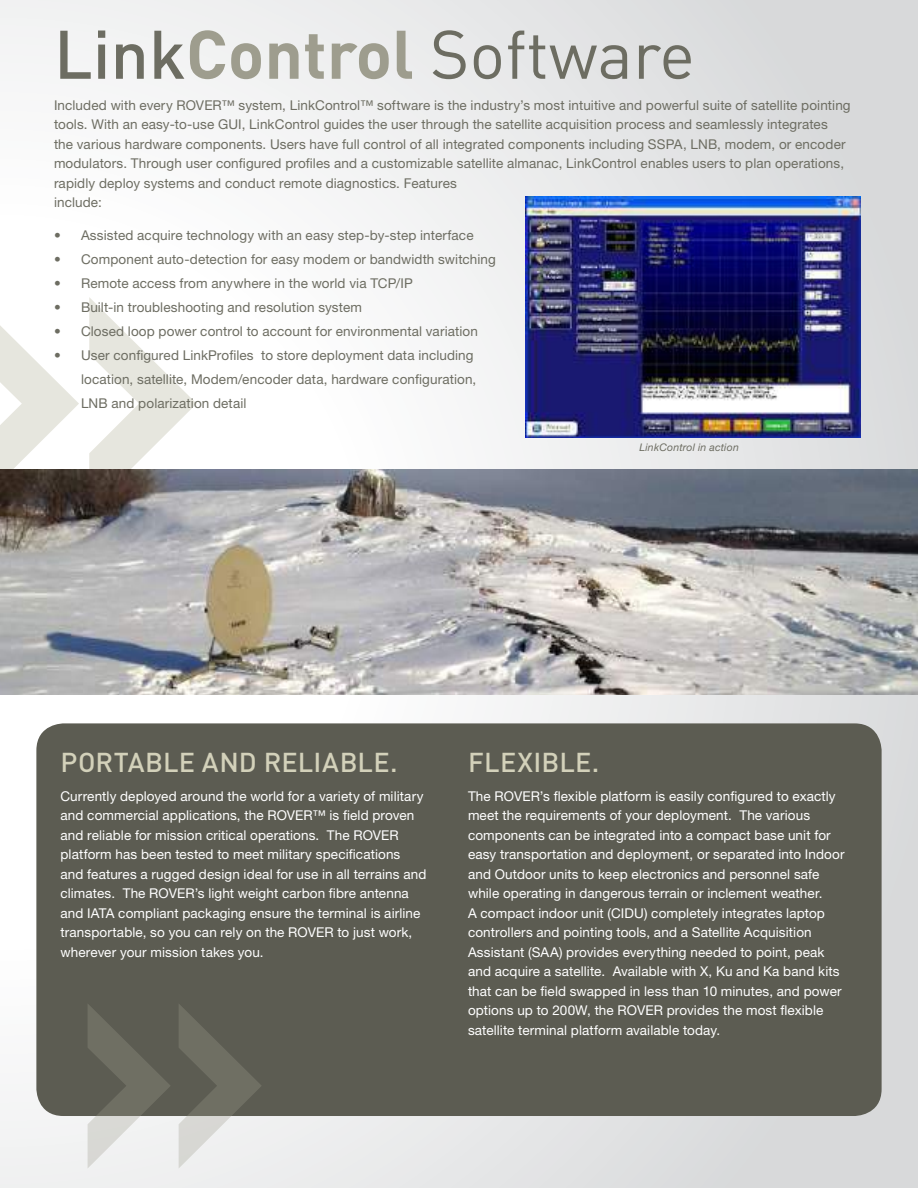
<style>
.page{position:relative;width:918px;height:1188px;background:#fff}
.page>*{position:absolute;margin:0;border:0;box-sizing:border-box;transform-origin:0 0}
.t1{font:500 465px "DINOT";color:#c2c0ac}
.t2{font:500 360px "DINOT";color:#9e9d8e}
.t3{font:67.5px "DINOT";color:#6d6d62}
.t4{font:500 27px "DINOT";letter-spacing:.01em;color:#d3d1ba}
.t5{font:13.5px/19.5px "Helvetica Neue LT";letter-spacing:.01em;color:#fff}
.t6{font:13.5px/19.5px "Helvetica Neue LT";letter-spacing:.01em;color:#6d6d62}
.t7{font:italic 10.5px "Helvetica Neue LT";letter-spacing:.02em;color:#6d6d62}
.s1{font-weight:500}
.s2{font-weight:700;color:#9e9d8e}
</style>
<div class="page">
<div style="left:0;top:0;width:918px;height:1188px;background:linear-gradient(to right,#fff,#d6d8da)"></div>
<img style="left:525px;top:197px;width:335px;height:241px">
<div style="left:36px;top:723px;width:846px;height:393px;background:#5c5c52;border-radius:27px"></div>
<img style="left:0;top:469px;width:918px;height:226px">
<h3 class="t3" style="left:54px;top:12px;width:643px"><span class="s1">LINK</span><span class="s2">Control</span> Software</h3>
<p class="t6" style="left:54px;top:95px;width:798px">Included with every ROVER™ system, LinkControl™ software is the industry’s most intuitive and powerful suite of satellite pointing tools. With an easy-to-use GUI, LinkControl guides the user through the satellite acquisition process and seamlessly integrates<br>the various hardware components. Users have full control of all integrated components including SSPA, LNB, modem, or encoder modulators. Through user configured profiles and a customizable satellite almanac, LinkControl enables users to plan operations, rapidly deploy systems and conduct remote diagnostics. Features<br>include:</p>
<p class="t6" style="left:54px;top:225px;width:421px">• Assisted acquire technology with an easy step-by-step interface</p>
<p class="t6" style="left:54px;top:249px;width:443px">• Component auto-detection for easy modem or bandwidth switching</p>
<p class="t6" style="left:54px;top:273px;width:360px">• Remote access from anywhere in the world via TCP/IP</p>
<p class="t6" style="left:54px;top:297px;width:310px">• Built-in troubleshooting and resolution system</p>
<p class="t6" style="left:54px;top:321px;width:425px">• Closed loop power control to account for environmental variation</p>
<p class="t6" style="left:81px;top:343px;width:397px;line-height:24px;text-indent:-27px">• User configured LinkProfiles to store deployment data including location, satellite, Modem/encoder data, hardware configuration,<br>LNB and polarization detail</p>
<p class="t7" style="left:639px;top:441px;width:101px">LinkControl in action</p>
<h1 class="t1" style="left:-62px;top:104px;width:277px">»</h1>
<h3 class="t4" style="left:61px;top:745px;width:338px">PORTABLE AND RELIABLE.</h3>
<p class="t5" style="left:60px;top:786px;width:367px">Currently deployed around the world for a variety of military and commercial applications, the ROVER™ is field proven and reliable for mission critical operations. The ROVER platform has been tested to meet military specifications and features a rugged design ideal for use in all terrains and climates. The ROVER’s light weight carbon fibre antenna and IATA compliant packaging ensure the terminal is airline transportable, so you can rely on the ROVER to just work, wherever your mission takes you.</p>
<h2 class="t2" style="left:62px;top:854px;width:215px">»</h2>
<h3 class="t4" style="left:468px;top:745px;width:133px">FLEXIBLE.</h3>
<p class="t5" style="left:468px;top:786px;width:378px">The ROVER’s flexible platform is easily configured to exactly meet the requirements of your deployment. The various components can be integrated into a compact base unit for easy transportation and deployment, or separated into Indoor and Outdoor units to keep electronics and personnel safe while operating in dangerous terrain or inclement weather.<br>A compact indoor unit (CIDU) completely integrates laptop controllers and pointing tools, and a Satellite Acquisition Assistant (SAA) provides everything needed to point, peak and acquire a satellite. Available with X, Ku and Ka band kits that can be field swapped in less than 10 minutes, and power options up to 200W, the ROVER provides the most flexible satellite terminal platform available today.</p>
</div>
